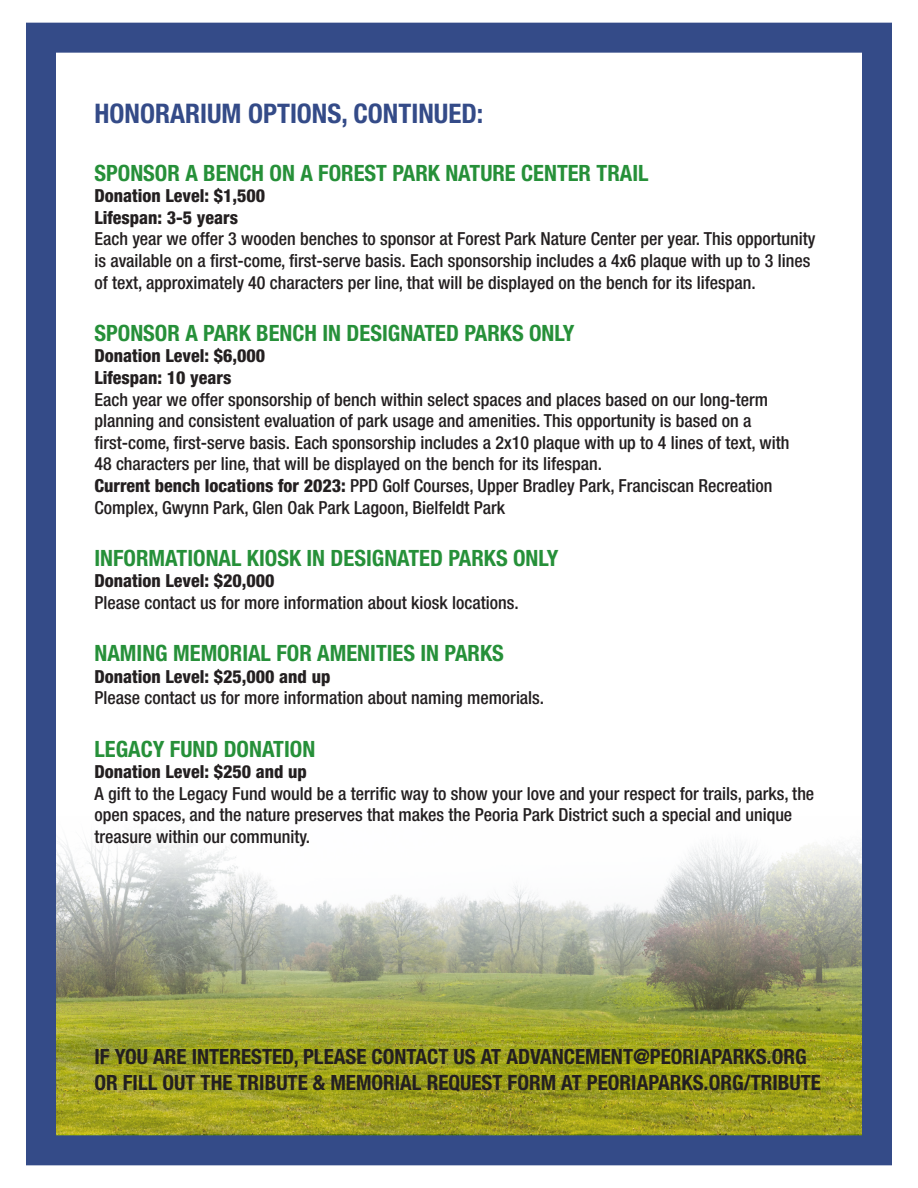
<style>
.page{position:relative;width:918px;height:1188px;background:#fff}
.page>*{position:absolute;margin:0;border:0;box-sizing:border-box;transform-origin:0 0}
.t1{font:700 condensed 27px "Helvetica Neue LT Std";color:#344b88}
.t2{font:700 condensed 22.5px "Helvetica Neue LT Std";color:#269039}
.t3{font:700 condensed 21px/25.2px "Helvetica Neue LT Std";color:#231f20}
.t4{font:500 condensed 18px/21.6px "Helvetica Neue LT Std";color:#231f20}
.t5{font:800 condensed 18px "Helvetica Neue LT Std";color:#231f20}
.s1{font-weight:800}
</style>
<div class="page">
<img style="left:57px;top:839px;width:804px;height:295px">
<div style="left:26px;top:23px;width:866px;height:1142px;border:30px solid #344b88"></div>
<p class="t1" style="left:94px;top:97px;width:390px">HONORARIUM OPTIONS, CONTINUED:</p>
<p class="t2" style="left:94px;top:159px;width:556px">SPONSOR A BENCH ON A FOREST PARK NATURE CENTER TRAIL</p>
<p class="t5" style="left:94px;top:185px;width:172px">Donation Level: $1,500</p>
<p class="t5" style="left:94px;top:206px;width:145px">Lifespan: 3-5 years</p>
<p class="t4" style="left:94px;top:228px;width:722px">Each year we offer 3 wooden benches to sponsor at Forest Park Nature Center per year. This opportunity is available on a first-come, first-serve basis. Each sponsorship includes a 4x6 plaque with up to 3 lines of text, approximately 40 characters per line, that will be displayed on the bench for its lifespan.</p>
<p class="t2" style="left:94px;top:319px;width:482px">SPONSOR A PARK BENCH IN DESIGNATED PARKS ONLY</p>
<p class="t5" style="left:94px;top:345px;width:172px">Donation Level: $6,000</p>
<p class="t5" style="left:94px;top:366px;width:138px">Lifespan: 10 years</p>
<p class="t4" style="left:94px;top:388px;width:675px">Each year we offer sponsorship of bench within select spaces and places based on our long-term planning and consistent evaluation of park usage and amenities. This opportunity is based on a</p>
<p class="t4" style="left:94px;top:431px;width:696px">first-come, first-serve basis. Each sponsorship includes a 2x10 plaque with up to 4 lines of text, with</p>
<p class="t4" style="left:94px;top:453px;width:509px">48 characters per line, that will be displayed on the bench for its lifespan.</p>
<p class="t4" style="left:94px;top:475px;width:680px"><span class="s1">Current bench locations for 2023:</span> PPD Golf Courses, Upper Bradley Park, Franciscan Recreation<br>Complex, Gwynn Park, Glen Oak Park Lagoon, Bielfeldt Park</p>
<p class="t2" style="left:94px;top:544px;width:466px">INFORMATIONAL KIOSK IN DESIGNATED PARKS ONLY</p>
<p class="t5" style="left:94px;top:570px;width:182px">Donation Level: $20,000</p>
<p class="t4" style="left:94px;top:592px;width:426px">Please contact us for more information about kiosk locations.</p>
<p class="t2" style="left:94px;top:640px;width:411px">NAMING MEMORIAL FOR AMENITIES IN PARKS</p>
<p class="t5" style="left:94px;top:665px;width:237px">Donation Level: $25,000 and up</p>
<p class="t4" style="left:94px;top:687px;width:451px">Please contact us for more information about naming memorials.</p>
<p class="t2" style="left:94px;top:735px;width:222px">LEGACY FUND DONATION</p>
<p class="t5" style="left:94px;top:761px;width:214px">Donation Level: $250 and up</p>
<p class="t4" style="left:94px;top:782px;width:721px">A gift to the Legacy Fund would be a terrific way to show your love and your respect for trails, parks, the open spaces, and the nature preserves that makes the Peoria Park District such a special and unique treasure within our community.</p>
<p class="t3" style="left:94px;top:1044px;width:728px">IF YOU ARE INTERESTED, PLEASE CONTACT US AT ADVANCEMENT@PEORIAPARKS.ORG<br>OR FILL OUT THE TRIBUTE &amp; MEMORIAL REQUEST FORM AT PEORIAPARKS.ORG/TRIBUTE</p>
</div>
